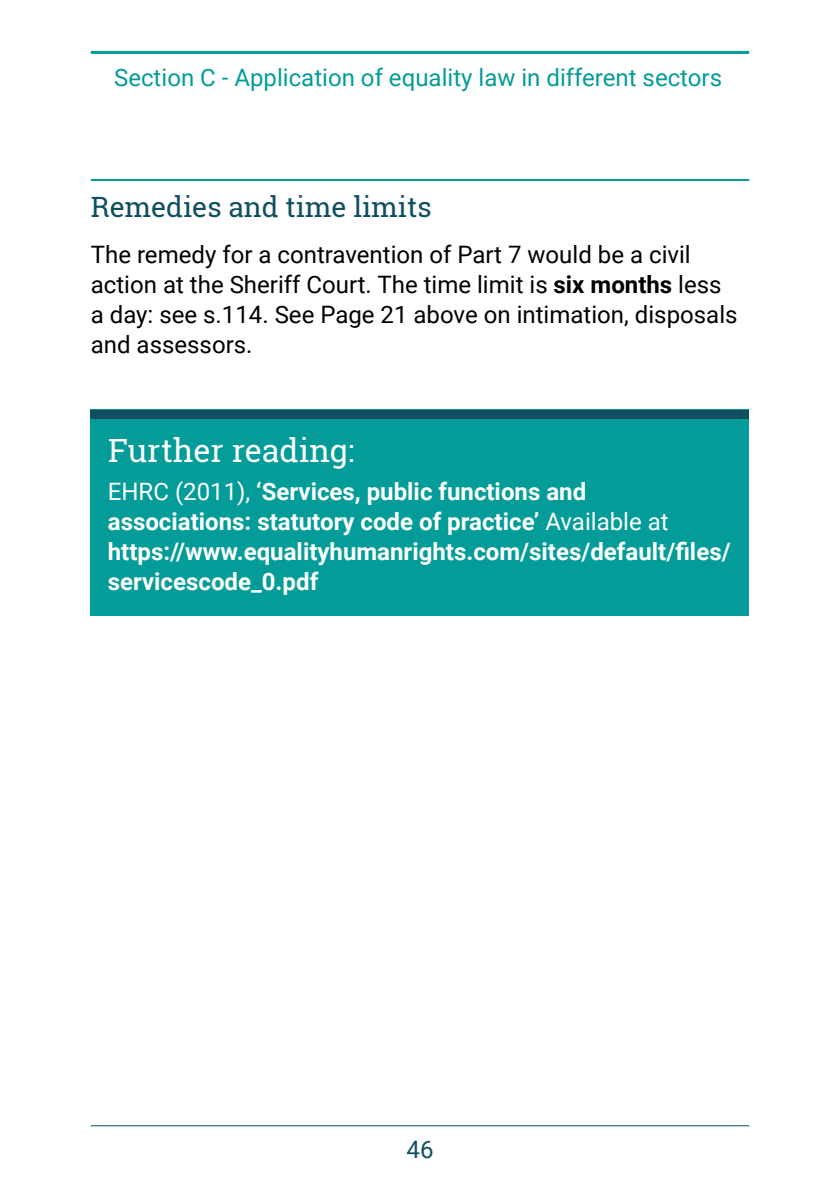
<style>
.page{position:relative;width:840px;height:1191px;background:#fff}
.page>*{position:absolute;margin:0;border:0;box-sizing:border-box;transform-origin:0 0}
.t1{font:32px "Roboto Slab";color:#fff}
.t2{font:28px "Roboto Slab";color:#104e60}
.Body_copy{font:700 24px/30px "Roboto";color:#fff}
.Body_copy-2{font:24px/30px "Roboto";color:#000}
.t3{font:24px "Roboto";color:#039c98}
.t4{font:24px "Roboto";color:#104e60}
.s1{font-weight:700}
.s2{font-weight:400}
</style>
<div class="page">
<hr style="left:91px;top:1125px;width:657px;height:1px;background:#104e60">
<hr style="left:91px;top:51px;width:657px;height:3px;background:#039c98">
<hr style="left:839px;top:0;width:1px;height:1191px;background:#039c98">
<hr style="left:91px;top:179px;width:657px;height:2px;background:#039c98">
<div style="left:91px;top:410px;width:657px;height:206px;background:#039c98"></div>
<div style="left:91px;top:410px;width:657px;height:8px;background:#104e60"></div>
<p class="t3" style="left:114px;top:60px;width:609px">Section C - Application of equality law in different sectors</p>
<h2 class="t2" style="left:91px;top:187px;width:342px">Remedies and time limits</h2>
<p class="Body_copy-2" style="left:91px;top:239px;width:648px">The remedy for a contravention of Part 7 would be a civil action at the Sheriff Court. The time limit is <span class="s1">six months</span> less a day: see s.114. See Page 21 above on intimation, disposals and assessors.</p>
<h2 class="t1" style="left:108px;top:428px;width:247px">Further reading:</h2>
<p class="Body_copy" style="left:108px;top:475px;width:624px"><span class="s2">EHRC (2011),</span> ‘Services, public functions and associations: statutory code of practice’ <span class="s2">Available at </span>https://www.equalityhumanrights.com/sites/default/files/ servicescode_0.pdf</p>
<p class="t4" style="left:406px;top:1132px;width:28px">46</p>
</div>
